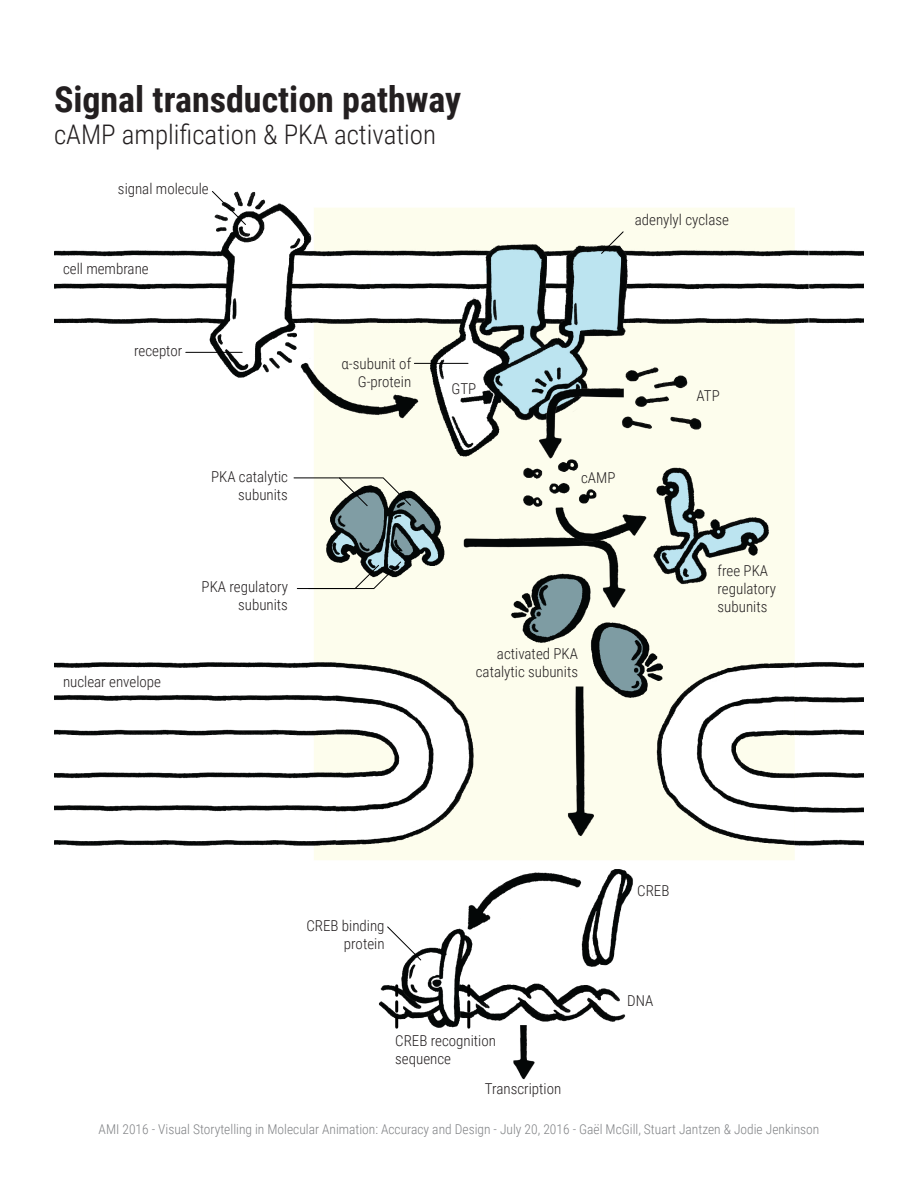
<style>
.page{position:relative;width:918px;height:1188px;background:#fff}
.page>*{position:absolute;margin:0;border:0;box-sizing:border-box;transform-origin:0 0}
.t1{font:700 36px "Roboto Condensed";color:#231f20}
.t2{font:300 27px "Roboto Condensed";color:#231f20}
.labels{font:300 15px/18px "Roboto Condensed";color:#231f20;text-align:right}
.t3{font:300 13.5px "Roboto Condensed";color:#808285}
</style>
<div class="page">
<img style="left:54px;top:192px;width:810px;height:888px">
<svg style="left:293px;top:477px;width:119px;height:30px"></svg>
<hr style="left:414px;top:363px;width:54px;height:1px;background:#000">
<hr style="left:186px;top:352px;width:56px;height:1px;background:#000">
<svg style="left:297px;top:561px;width:105px;height:28px"></svg>
<svg style="left:211px;top:191px;width:36px;height:35px"></svg>
<svg style="left:387px;top:926px;width:35px;height:35px"></svg>
<svg style="left:600px;top:231px;width:24px;height:24px"></svg>
<svg style="left:395px;top:986px;width:3px;height:41px"></svg>
<svg style="left:467px;top:986px;width:3px;height:41px"></svg>
<p class="t1" style="left:54px;top:74px;width:409px">Signal transduction pathway</p>
<p class="t2" style="left:54px;top:115px;width:384px">cAMP amplification &amp; PKA activation</p>
<p class="labels" style="left:118px;top:179px;width:92px">signal molecule</p>
<p class="labels" style="left:63px;top:259px;width:87px">cell membrane</p>
<p class="labels" style="left:635px;top:210px;width:96px">adenylyl cyclase</p>
<p class="labels" style="left:134px;top:341px;width:50px">receptor</p>
<p class="labels" style="left:63px;top:673px;width:100px">nuclear envelope</p>
<p class="labels" style="left:211px;top:467px;width:78px">PKA catalytic subunits</p>
<p class="labels" style="left:202px;top:577px;width:88px">PKA regulatory subunits</p>
<p class="labels" style="left:342px;top:354px;width:71px">α-subunit of<br>G-protein</p>
<p class="labels" style="left:452px;top:379px;width:26px">GTP</p>
<p class="labels" style="left:581px;top:468px;width:36px">cAMP</p>
<p class="labels" style="left:476px;top:644px;width:104px">activated PKA catalytic subunits</p>
<p class="labels" style="left:697px;top:386px;width:25px">ATP</p>
<p class="labels" style="left:718px;top:561px;width:60px;text-align:left">free PKA regulatory subunits</p>
<p class="labels" style="left:306px;top:916px;width:80px">CREB binding protein</p>
<p class="labels" style="left:395px;top:1031px;width:102px;text-align:left">CREB recognition sequence</p>
<p class="labels" style="left:485px;top:1079px;width:78px">Transcription</p>
<p class="labels" style="left:637px;top:881px;width:34px">CREB</p>
<p class="labels" style="left:627px;top:991px;width:28px">DNA</p>
<p class="t3" style="left:99px;top:1120px;width:722px">AMI 2016 - Visual Storytelling in Molecular Animation: Accuracy and Design - July 20, 2016 - Gaël McGill, Stuart Jantzen &amp; Jodie Jenkinson</p>
</div>
